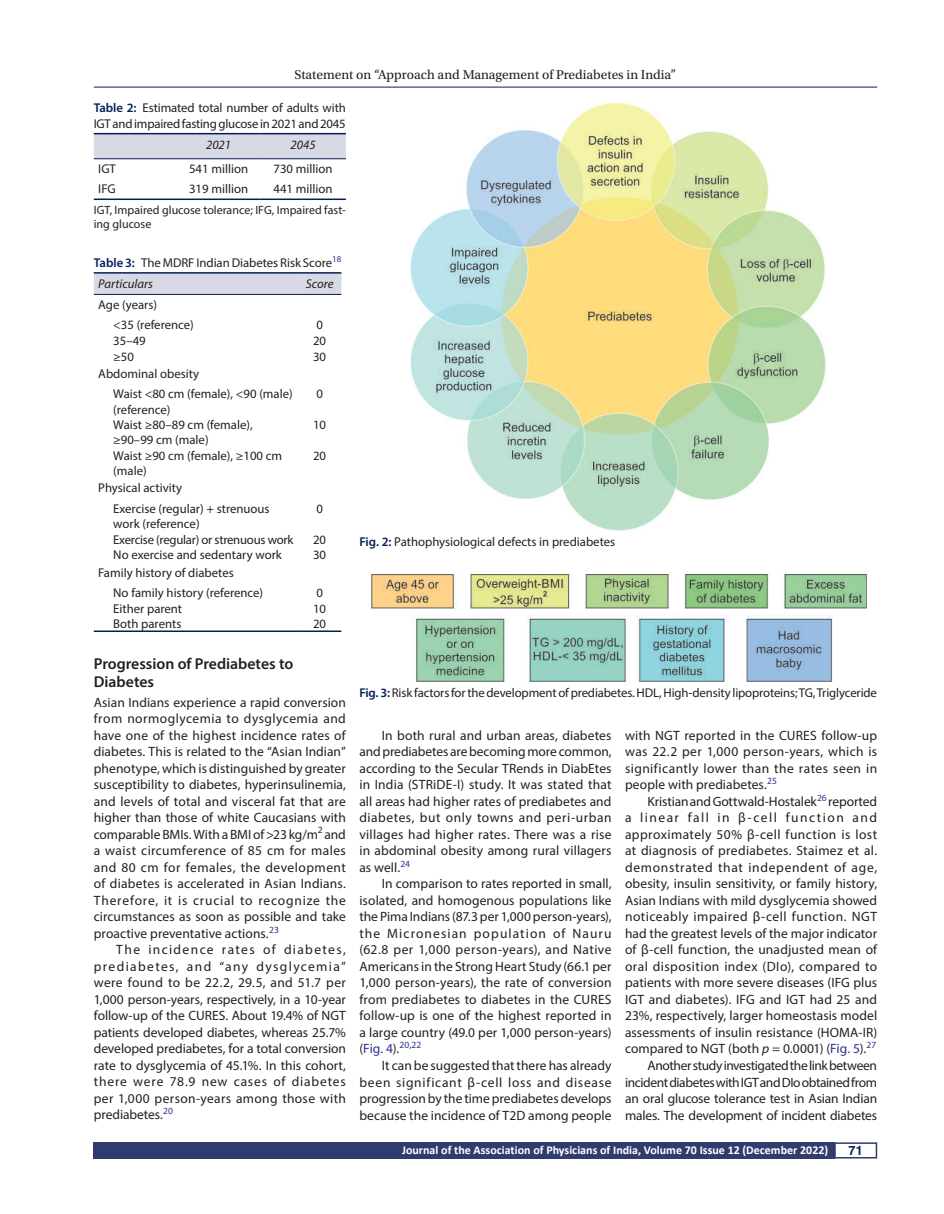
<style>
.page{position:relative;width:944px;height:1214px;background:#fff}
.page>*{position:absolute;margin:0;border:0;box-sizing:border-box;transform-origin:0 0}
.t1{font:600 15.75px/18px "Myriad Pro";color:#231f20}
.t2{font:13.5px/16.5px "Myriad Pro";letter-spacing:.005em;color:#231f20;text-align:justify}
.t3{font:13.5px "Utopia Std";color:#231f20}
.t4{font:12.75px/20.5px "Myriad Pro";color:#231f20}
.t5{font:12.75px "Myriad Pro";letter-spacing:-.02em;color:#231f20}
.t6{font:italic 12.75px "Myriad Pro";color:#231f20}
.t7{font:700 12.75px "Helvetica";color:#071e58}
.t8{font:700 12px "Calibri";color:#fff}
.t9{font:12px/14.4px "Myriad Pro";color:#231f20}
.s1{font-weight:600;color:#071e58}
.s2{font-style:italic}
.s3{color:#2a318f}
</style>
<div class="page">
<hr style="left:94px;top:87px;width:783px;height:1px;background:#071e58">
<div style="left:94px;top:1142px;width:741px;height:16px;background:#313c6e"></div>
<div style="left:834px;top:1142px;width:43px;height:16px;border:2px solid #313c6e"></div>
<div style="left:94px;top:134px;width:252px;height:24px;background:#d7d9e5"></div>
<hr style="left:94px;top:133px;width:83px;height:1px;background:#071e58">
<hr style="left:94px;top:158px;width:83px;height:1px;background:#071e58">
<hr style="left:177px;top:133px;width:83px;height:1px;background:#071e58">
<hr style="left:177px;top:158px;width:83px;height:1px;background:#071e58">
<hr style="left:260px;top:133px;width:86px;height:1px;background:#071e58">
<hr style="left:260px;top:158px;width:86px;height:1px;background:#071e58">
<hr style="left:94px;top:198px;width:83px;height:2px;background:#071e58">
<hr style="left:177px;top:198px;width:83px;height:2px;background:#071e58">
<hr style="left:260px;top:198px;width:86px;height:2px;background:#071e58">
<img style="left:411px;top:103px;width:414px;height:427px">
<img style="left:371px;top:574px;width:495px;height:108px">
<div style="left:94px;top:274px;width:247px;height:20px;background:#d7d9e5"></div>
<hr style="left:94px;top:272px;width:204px;height:2px;background:#071e58">
<hr style="left:94px;top:294px;width:204px;height:1px;background:#071e58">
<hr style="left:298px;top:272px;width:43px;height:2px;background:#071e58">
<hr style="left:298px;top:294px;width:43px;height:1px;background:#071e58">
<hr style="left:94px;top:630px;width:204px;height:2px;background:#071e58">
<hr style="left:298px;top:630px;width:43px;height:2px;background:#071e58">
<p class="t3" style="left:295px;top:68px;width:383px">Statement on “Approach and Management of Prediabetes in India”</p>
<p class="t4" style="left:94px;top:100px;width:254px;line-height:15.3px"><span class="s1">Table 2:</span> Estimated total number of adults with<br>IGT and impaired fasting glucose in 2021 and 2045</p>
<p class="t6" style="left:206px;top:137px;width:27px">2021</p>
<p class="t6" style="left:290px;top:137px;width:27px">2045</p>
<p class="t4" style="left:98px;top:158px;width:19px">IGT</p>
<p class="t4" style="left:189px;top:158px;width:61px">541 million</p>
<p class="t4" style="left:273px;top:158px;width:61px">730 million</p>
<p class="t4" style="left:98px;top:178px;width:19px">IFG</p>
<p class="t4" style="left:189px;top:178px;width:61px">319 million</p>
<p class="t4" style="left:273px;top:178px;width:61px">441 million</p>
<p class="t9" style="left:94px;top:202px;width:254px">IGT, Impaired glucose tolerance; IFG, Impaired fast&shy;ing glucose</p>
<p class="t4" style="left:98px;top:251px;width:244px;line-height:21.6px;text-indent:-4px"><span class="s1">Table 3:</span> The MDRF Indian Diabetes Risk Score<sup>18<br></sup><span class="s2">Particulars</span></p>
<p class="t6" style="left:306px;top:276px;width:29px">Score</p>
<p class="t4" style="left:113px;top:294px;width:82px;text-indent:-15px">Age (years)<br>&lt;35 (reference)</p>
<p class="t4" style="left:316px;top:315px;width:8px">0</p>
<p class="t4" style="left:113px;top:330px;width:34px">35–49</p>
<p class="t4" style="left:313px;top:330px;width:15px">20</p>
<p class="t4" style="left:113px;top:346px;width:22px">≥50</p>
<p class="t4" style="left:313px;top:346px;width:15px">30</p>
<p class="t4" style="left:113px;top:363px;width:181px;text-indent:-15px">Abdominal obesity<br>Waist &lt;80 cm (female), &lt;90 (male)</p>
<p class="t4" style="left:113px;top:399px;width:59px">(reference)</p>
<p class="t4" style="left:316px;top:383px;width:8px">0</p>
<p class="t4" style="left:113px;top:417px;width:141px;line-height:15.3px">Waist ≥80–89 cm (female), ≥90–99 cm (male)</p>
<p class="t4" style="left:313px;top:414px;width:15px">10</p>
<p class="t4" style="left:113px;top:448px;width:170px;line-height:15.3px">Waist ≥90 cm (female), ≥100 cm (male)</p>
<p class="t4" style="left:313px;top:445px;width:15px">20</p>
<p class="t4" style="left:113px;top:477px;width:158px;text-indent:-15px">Physical activity<br>Exercise (regular) + strenuous</p>
<p class="t4" style="left:113px;top:513px;width:88px">work (reference)</p>
<p class="t4" style="left:316px;top:498px;width:8px">0</p>
<p class="t5" style="left:113px;top:532px;width:182px">Exercise (regular) or strenuous work</p>
<p class="t4" style="left:313px;top:529px;width:15px">20</p>
<p class="t4" style="left:113px;top:545px;width:170px">No exercise and sedentary work</p>
<p class="t4" style="left:313px;top:545px;width:15px">30</p>
<p class="t4" style="left:113px;top:562px;width:151px;text-indent:-15px">Family history of diabetes<br>No family history (reference)</p>
<p class="t4" style="left:316px;top:582px;width:8px">0</p>
<p class="t4" style="left:113px;top:598px;width:70px">Either parent</p>
<p class="t4" style="left:313px;top:598px;width:15px">10</p>
<p class="t4" style="left:113px;top:613px;width:70px">Both parents</p>
<p class="t4" style="left:313px;top:613px;width:15px">20</p>
<p class="t1" style="left:94px;top:654px;width:201px">Progression of Prediabetes to<br>Diabetes</p>
<p class="t2" style="left:94px;top:694px;width:254px">Asian Indians experience a rapid conversion from normoglycemia to dysglycemia and have one of the highest incidence rates of diabetes. This is related to the “Asian Indian” phenotype, which is distinguished by greater susceptibility to diabetes, hyperinsulinemia, and levels of total and visceral fat that are higher than those of white Caucasians with comparable BMIs. With a BMI of &gt;23 kg/m<sup>2</sup> and a waist circumference of 85 cm for males and 80 cm for females, the development of diabetes is accelerated in Asian Indians.<br>Therefore, it is crucial to recognize the circumstances as soon as possible and take proactive preventative actions.<sup>23</sup></p>
<p class="t2" style="left:94px;top:941px;width:254px;text-indent:23px">The incidence rates of diabetes, prediabetes, and “any dysglycemia” were found to be 22.2, 29.5, and 51.7 per 1,000 person-years, respectively, in a 10-year follow-up of the CURES. About 19.4% of NGT patients developed diabetes, whereas 25.7% developed prediabetes, for a total conversion rate to dysglycemia of 45.1%. In this cohort, there were 78.9 new cases of diabetes per 1,000 person-years among those with prediabetes.<sup>20</sup></p>
<p class="t4" style="left:359px;top:531px;width:257px"><span class="s1">Fig. 2:</span> Pathophysiological defects in prediabetes</p>
<p class="t4" style="left:359px;top:682px;width:519px"><span class="s1">Fig. 3:</span> Risk factors for the development of prediabetes. HDL, High-density lipoproteins; TG, Triglyceride</p>
<p class="t2" style="left:359px;top:727px;width:254px;text-indent:23px">In both rural and urban areas, diabetes and prediabetes are becoming more common, according to the Secular TRends in DiabEtes in India (STRiDE-I) study. It was stated that all areas had higher rates of prediabetes and diabetes, but only towns and peri-urban villages had higher rates. There was a rise in abdominal obesity among rural villagers as well.<sup>24</sup></p>
<p class="t2" style="left:359px;top:875px;width:254px;text-indent:23px">In comparison to rates reported in small, isolated, and homogenous populations like the Pima Indians (87.3 per 1,000 person-years), the Micronesian population of Nauru (62.8 per 1,000 person-years), and Native Americans in the Strong Heart Study (66.1 per 1,000 person-years), the rate of conversion from prediabetes to diabetes in the CURES follow-up is one of the highest reported in a large country (49.0 per 1,000 person-years) (<span class="s3">Fig. 4</span>).<sup>20</sup><sup>,</sup><sup>22</sup></p>
<p class="t2" style="left:359px;top:1057px;width:254px;text-indent:23px">It can be suggested that there has already been significant β-cell loss and disease progression by the time prediabetes develops because the incidence of T2D among people</p>
<p class="t2" style="left:625px;top:727px;width:254px">with NGT reported in the CURES follow-up was 22.2 per 1,000 person-years, which is significantly lower than the rates seen in people with prediabetes.<sup>25</sup></p>
<p class="t2" style="left:625px;top:793px;width:254px;text-align:right">Kristian and Gottwald-Hostalek<sup>26</sup> reported<br>a linear fall in β-cell function and approximately 50% β-cell function is lost at diagnosis of prediabetes. Staimez et al. demonstrated that independent of age, obesity, insulin sensitivity, or family history, Asian Indians with mild dysglycemia showed noticeably impaired β-cell function. NGT had the greatest levels of the major indicator of β-cell function, the unadjusted mean of oral disposition index (DIo), compared to patients with more severe diseases (IFG plus IGT and diabetes). IFG and IGT had 25 and 23%, respectively, larger homeostasis model assessments of insulin resistance (HOMA-IR) compared to NGT (both <span class="s2">p</span> = 0.0001) (<span class="s3">Fig. 5</span>).<sup>27<br></sup>Another study investigated the link between incident diabetes with IGT and DIo obtained from an oral glucose tolerance test in Asian Indian males. The development of incident diabetes</p>
<p class="t8" style="left:402px;top:1142px;width:428px">Journal of the Association of Physicians of India, Volume 70 Issue 12 (December 2022)</p>
<p class="t7" style="left:848px;top:1142px;width:16px">71</p>
</div>
